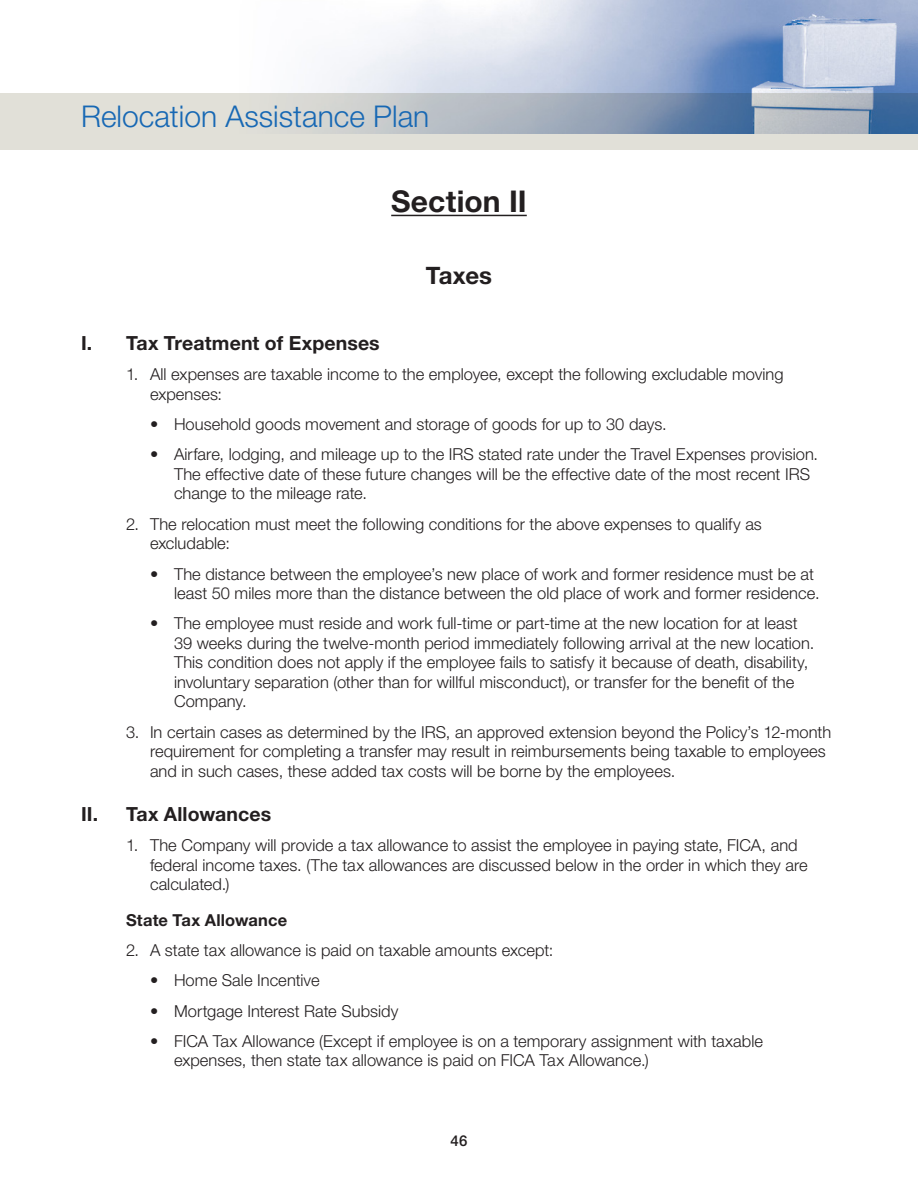
<style>
.page{position:relative;width:918px;height:1188px;background:#fff}
.page>*{position:absolute;margin:0;border:0;box-sizing:border-box;transform-origin:0 0}
.t1{font:300 30px "Helvetica Neue";color:#1768b4}
.Appendix_HD_1{font:700 30px "Helvetica Neue";letter-spacing:.005em;color:#231f20}
.Appendix_HD_2{font:700 24px "Helvetica Neue";letter-spacing:-.005em;color:#231f20}
.HD_1{font:700 19.5px "Helvetica Neue";letter-spacing:.005em;color:#231f20}
.HD_1_Indent_2{font:300 16.5px/19.5px "Helvetica Neue";color:#231f20}
.HD_1_Indent_1{font:300 16.5px/19.5px "Helvetica Neue";color:#231f20}
.HD_1_-_sub{font:700 16.5px "Helvetica Neue";letter-spacing:.01em;color:#231f20}
.t2{font:500 15px "Helvetica Neue";color:#231f20}
</style>
<div class="page">
<div style="left:0;top:93px;width:918px;height:57px;background:#e1e0d8"></div>
<img style="left:311px;top:0;width:607px;height:133px">
<hr style="left:391px;top:215px;width:136px;height:1px;background:#231f20">
<h1 class="t1" style="left:81px;top:98px;width:350px">Relocation Assistance Plan</h1>
<p class="Appendix_HD_1" style="left:391px;top:183px;width:137px">Section II</p>
<p class="Appendix_HD_2" style="left:426px;top:260px;width:68px">Taxes</p>
<p class="HD_1" style="left:81px;top:331px;width:300px">I. Tax Treatment of Expenses</p>
<p class="HD_1_Indent_1" style="left:150px;top:364px;width:635px;text-indent:-24px">1. All expenses are taxable income to the employee, except the following excludable moving expenses:</p>
<p class="HD_1_Indent_2" style="left:150px;top:414px;width:518px">• Household goods movement and storage of goods for up to 30 days.</p>
<p class="HD_1_Indent_2" style="left:174px;top:445px;width:646px;text-indent:-24px">• Airfare, lodging, and mileage up to the IRS stated rate under the Travel Expenses provision.<br>The effective date of these future changes will be the effective date of the most recent IRS change to the mileage rate.</p>
<p class="HD_1_Indent_1" style="left:150px;top:514px;width:613px;text-indent:-24px">2. The relocation must meet the following conditions for the above expenses to qualify as excludable:</p>
<p class="HD_1_Indent_2" style="left:174px;top:564px;width:647px;text-indent:-24px">• The distance between the employee’s new place of work and former residence must be at least 50 miles more than the distance between the old place of work and former residence.</p>
<p class="HD_1_Indent_2" style="left:174px;top:613px;width:642px;text-indent:-24px">• The employee must reside and work full-time or part-time at the new location for at least 39 weeks during the twelve-month period immediately following arrival at the new location.<br>This condition does not apply if the employee fails to satisfy it because of death, disability, involuntary separation (other than for willful misconduct), or transfer for the benefit of the Company.</p>
<p class="HD_1_Indent_1" style="left:150px;top:722px;width:683px;text-indent:-24px">3. In certain cases as determined by the IRS, an approved extension beyond the Policy’s 12-month requirement for completing a transfer may result in reimbursements being taxable to employees and in such cases, these added tax costs will be borne by the employees.</p>
<p class="HD_1" style="left:81px;top:802px;width:192px">II. Tax Allowances</p>
<p class="HD_1_Indent_1" style="left:150px;top:835px;width:659px;text-indent:-24px">1. The Company will provide a tax allowance to assist the employee in paying state, FICA, and federal income taxes. (The tax allowances are discussed below in the order in which they are calculated.)</p>
<p class="HD_1_-_sub" style="left:126px;top:910px;width:163px">State Tax Allowance</p>
<p class="HD_1_Indent_1" style="left:126px;top:940px;width:429px">2. A state tax allowance is paid on taxable amounts except:</p>
<p class="HD_1_Indent_2" style="left:150px;top:970px;width:171px">• Home Sale Incentive</p>
<p class="HD_1_Indent_2" style="left:150px;top:1001px;width:250px">• Mortgage Interest Rate Subsidy</p>
<p class="HD_1_Indent_2" style="left:174px;top:1031px;width:591px;text-indent:-24px">• FICA Tax Allowance (Except if employee is on a temporary assignment with taxable expenses, then state tax allowance is paid on FICA Tax Allowance.)</p>
<p class="t2" style="left:451px;top:1131px;width:18px">46</p>
</div>
